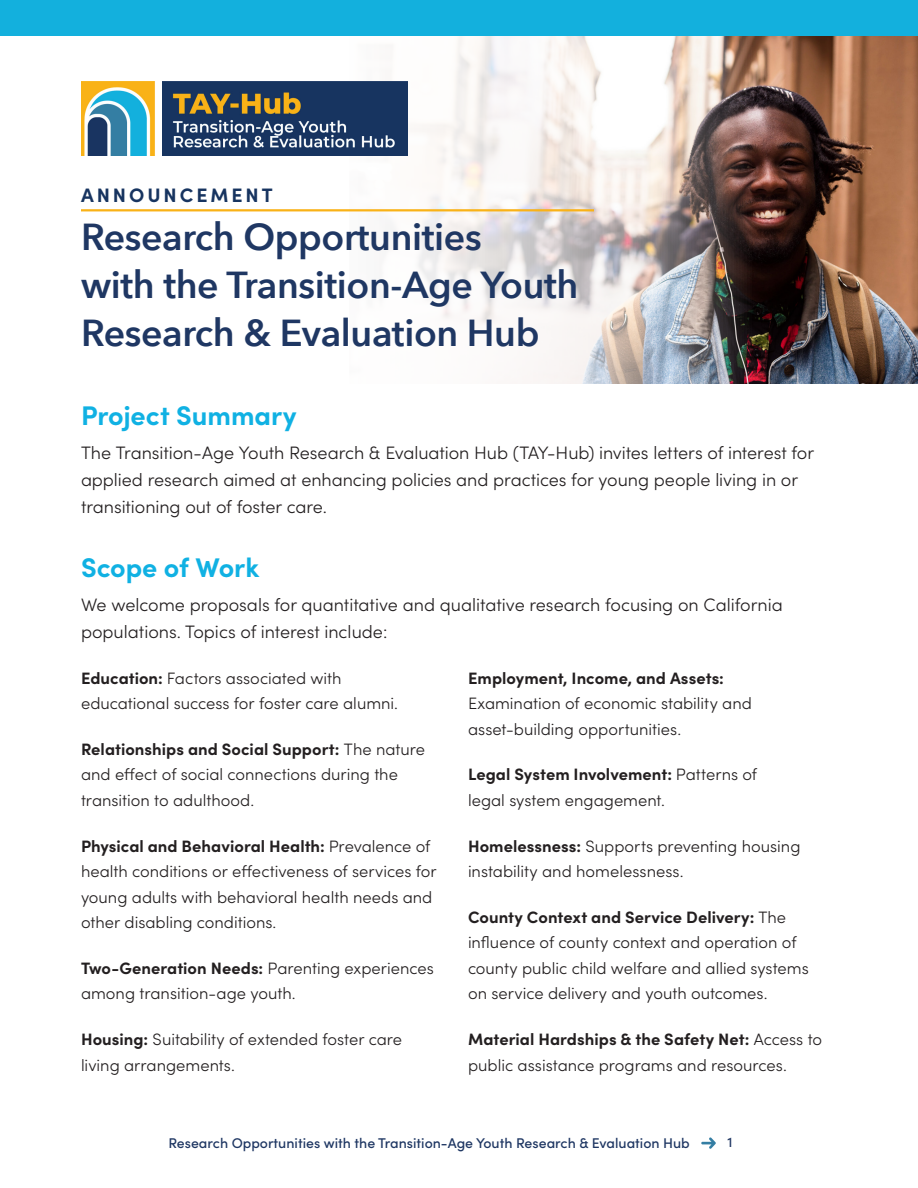
<style>
.page{position:relative;width:918px;height:1188px;background:#fff}
.page>*{position:absolute;margin:0;border:0;box-sizing:border-box;transform-origin:0 0}
.t1{font:600 37.5px/48px "Avenir Next";letter-spacing:-.01em;color:#1f3763}
.Subhead_16{font:700 27px "Sofia Pro";letter-spacing:-.005em;color:#10b1e3}
.Subhead_2{font:700 19.5px "Sofia Pro";letter-spacing:.15em;color:#173460}
.Intro{font:300 18px/27px "Sofia Pro";letter-spacing:-.005em;color:#231f20}
.body{font:300 16.5px/25.5px "Sofia Pro";color:#231f20}
.t2{font:500 14.1px "Sofia Pro";color:#1f3763}
.s1{font-weight:700}
</style>
<div class="page">
<svg style="left:701px;top:1137px;width:15px;height:12px"></svg>
<img style="left:350px;top:36px;width:568px;height:347px">
<div style="left:0;top:0;width:918px;height:36px;background:#13b0dd"></div>
<hr style="left:81px;top:209px;width:513px;height:2px;background:#f9b217">
<img style="left:81px;top:82px;width:74px;height:74px">
<img style="left:162px;top:82px;width:245px;height:74px">
<p class="Subhead_2" style="left:81px;top:181px;width:193px">ANNOUNCEMENT</p>
<p class="t1" style="left:81px;top:212px;width:499px">Research Opportunities<br>with the Transition-Age Youth<br>Research &amp; Evaluation Hub</p>
<p class="Subhead_16" style="left:81px;top:395px;width:217px">Project Summary</p>
<p class="Intro" style="left:81px;top:438px;width:735px">The Transition-Age Youth Research &amp; Evaluation Hub (TAY-Hub) invites letters of interest for applied research aimed at enhancing policies and practices for young people living in or transitioning out of foster care.</p>
<p class="Subhead_16" style="left:81px;top:547px;width:180px">Scope of Work</p>
<p class="Intro" style="left:81px;top:590px;width:703px">We welcome proposals for quantitative and qualitative research focusing on California populations. Topics of interest include:</p>
<p class="body" style="left:81px;top:664px;width:319px"><span class="s1">Education:</span> Factors associated with educational success for foster care alumni.</p>
<p class="body" style="left:81px;top:735px;width:346px"><span class="s1">Relationships and Social Support:</span> The nature and effect of social connections during the transition to adulthood.</p>
<p class="body" style="left:81px;top:832px;width:357px"><span class="s1">Physical and Behavioral Health:</span> Prevalence of health conditions or effectiveness of services for young adults with behavioral health needs and other disabling conditions.</p>
<p class="body" style="left:81px;top:954px;width:354px"><span class="s1">Two-Generation Needs:</span> Parenting experiences among transition-age youth.</p>
<p class="body" style="left:81px;top:1026px;width:323px"><span class="s1">Housing:</span> Suitability of extended foster care living arrangements.</p>
<p class="body" style="left:468px;top:664px;width:285px"><span class="s1">Employment, Income, and Assets:<br></span>Examination of economic stability and asset-building opportunities.</p>
<p class="body" style="left:468px;top:761px;width:291px"><span class="s1">Legal System Involvement:</span> Patterns of legal system engagement.</p>
<p class="body" style="left:468px;top:832px;width:334px"><span class="s1">Homelessness:</span> Supports preventing housing instability and homelessness.</p>
<p class="body" style="left:468px;top:903px;width:342px"><span class="s1">County Context and Service Delivery:</span> The influence of county context and operation of county public child welfare and allied systems on service delivery and youth outcomes.</p>
<p class="body" style="left:468px;top:1026px;width:356px"><span class="s1">Material Hardships &amp; the Safety Net:</span> Access to public assistance programs and resources.</p>
<p class="t2" style="left:168px;top:1133px;width:523px">Research Opportunities with the Transition-Age Youth Research &amp; Evaluation Hub</p>
<p class="t2" style="left:727px;top:1132px;width:7px">1</p>
</div>
